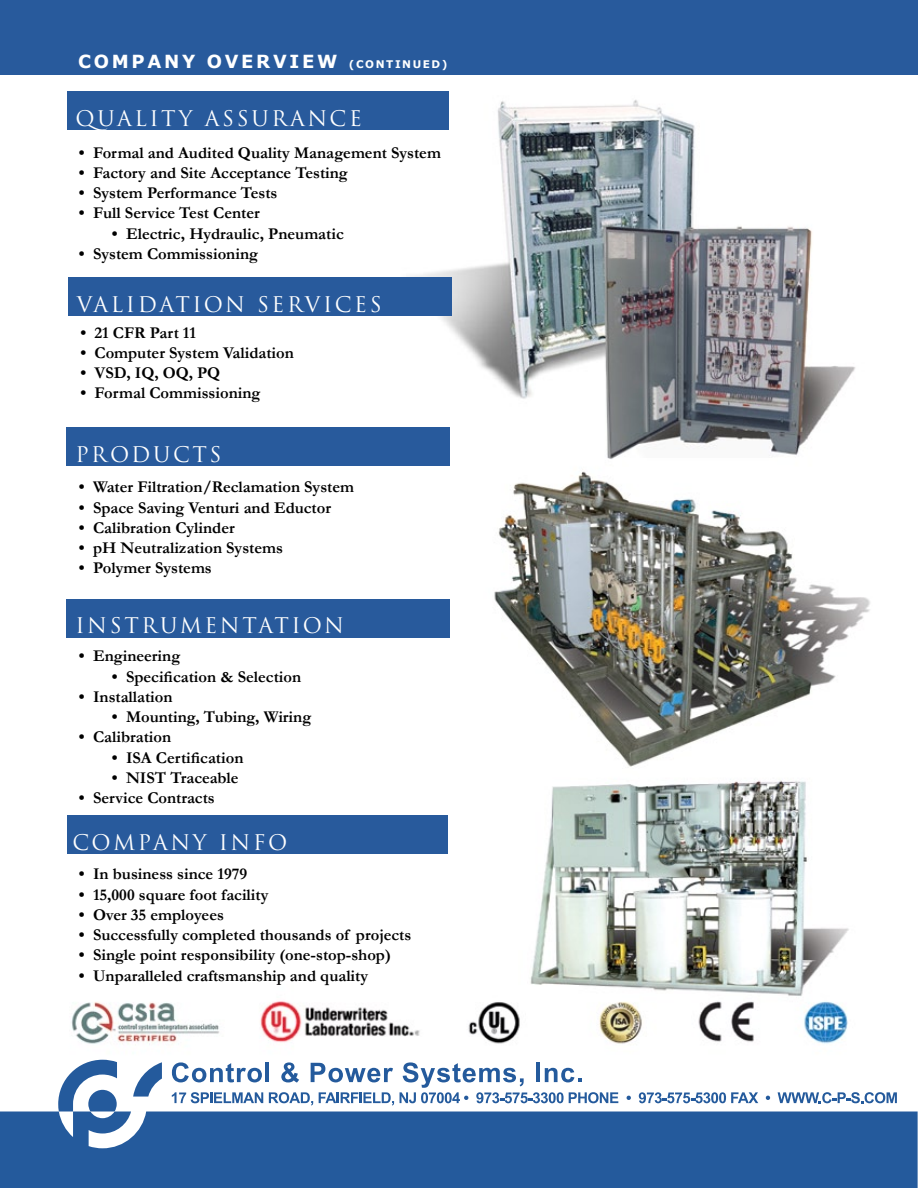
<style>
.page{position:relative;width:918px;height:1188px;background:#fff}
.page>*{position:absolute;margin:0;border:0;box-sizing:border-box;transform-origin:0 0}
.t1{font:21px "Trajan Pro";letter-spacing:.125em;color:#fff}
.t2{font:700 18px "Verdana";letter-spacing:.15em;color:#fff}
.t3{font:700 16.5px "Garamond";color:#000}
.s1{font-size:10.5px}
</style>
<div class="page">
<img style="left:0;top:74px;width:918px;height:1038px">
<div style="left:0;top:0;width:918px;height:74px;background:#285a9c"></div>
<div style="left:67px;top:428px;width:383px;height:38px;background:#285a9c"></div>
<div style="left:67px;top:599px;width:383px;height:38px;background:#285a9c"></div>
<div style="left:68px;top:815px;width:380px;height:38px;background:#285a9c"></div>
<div style="left:67px;top:92px;width:381px;height:38px;background:#285a9c"></div>
<div style="left:68px;top:278px;width:384px;height:38px;background:#285a9c"></div>
<div style="left:0;top:1112px;width:918px;height:76px;background:#245a9c"></div>
<svg style="left:58px;top:1060px;width:104px;height:88px"></svg>
<svg style="left:172px;top:1062px;width:90px;height:20px"></svg>
<hr style="left:266px;top:1063px;width:3px;height:19px;background:#245a9c">
<svg style="left:281px;top:1062px;width:18px;height:21px"></svg>
<svg style="left:311px;top:1063px;width:82px;height:19px"></svg>
<svg style="left:172px;top:1092px;width:91px;height:11px"></svg>
<svg style="left:269px;top:1092px;width:44px;height:14px"></svg>
<svg style="left:319px;top:1092px;width:75px;height:14px"></svg>
<svg style="left:400px;top:1062px;width:218px;height:41px"></svg>
<svg style="left:627px;top:1096px;width:4px;height:4px"></svg>
<svg style="left:639px;top:1092px;width:119px;height:11px"></svg>
<svg style="left:766px;top:1096px;width:4px;height:4px"></svg>
<svg style="left:778px;top:1092px;width:119px;height:11px"></svg>
<p class="t2" style="left:78px;top:50px;width:371px">cOMPANY OVERVIEW <span class="s1">(CONTINUED)</span></p>
<p class="t1" style="left:75px;top:105px;width:288px">QUALITY ASSURANCE</p>
<p class="t3" style="left:79px;top:141px;width:364px">• Formal and Audited Quality Management System</p>
<p class="t3" style="left:79px;top:161px;width:270px">• Factory and Site Acceptance Testing</p>
<p class="t3" style="left:79px;top:182px;width:200px">• System Performance Tests</p>
<p class="t3" style="left:79px;top:202px;width:182px">• Full Service Test Center</p>
<p class="t3" style="left:112px;top:222px;width:233px">• Electric, Hydraulic, Pneumatic</p>
<p class="t3" style="left:79px;top:242px;width:181px">• System Commissioning</p>
<p class="t1" style="left:77px;top:291px;width:306px">VALIDATION SERVICES</p>
<p class="t3" style="left:80px;top:322px;width:117px">• 21 CFR Part 11</p>
<p class="t3" style="left:80px;top:342px;width:215px">• Computer System Validation</p>
<p class="t3" style="left:80px;top:361px;width:141px">• VSD, IQ, OQ, PQ</p>
<p class="t3" style="left:80px;top:381px;width:182px">• Formal Commissioning</p>
<p class="t1" style="left:75px;top:441px;width:147px">PRODUCTS</p>
<p class="t3" style="left:79px;top:476px;width:277px">• Water Filtration/Reclamation System</p>
<p class="t3" style="left:79px;top:496px;width:254px">• Space Saving Venturi and Eductor</p>
<p class="t3" style="left:79px;top:516px;width:157px">• Calibration Cylinder</p>
<p class="t3" style="left:79px;top:537px;width:206px">• pH Neutralization Systems</p>
<p class="t3" style="left:79px;top:557px;width:134px">• Polymer Systems</p>
<p class="t1" style="left:75px;top:612px;width:270px">INSTRUMENTATION</p>
<p class="t3" style="left:79px;top:645px;width:103px">• Engineering</p>
<p class="t3" style="left:112px;top:665px;width:191px">• Specification &amp; Selection</p>
<p class="t3" style="left:79px;top:685px;width:95px">• Installation</p>
<p class="t3" style="left:112px;top:706px;width:201px">• Mounting, Tubing, Wiring</p>
<p class="t3" style="left:79px;top:726px;width:94px">• Calibration</p>
<p class="t3" style="left:112px;top:746px;width:133px">• ISA Certification</p>
<p class="t3" style="left:112px;top:766px;width:128px">• NIST Traceable</p>
<p class="t3" style="left:79px;top:787px;width:137px">• Service Contracts</p>
<p class="t1" style="left:72px;top:829px;width:217px">COMPANY INFO</p>
<p class="t3" style="left:79px;top:863px;width:170px">• In business since 1979</p>
<p class="t3" style="left:79px;top:883px;width:191px">• 15,000 square foot facility</p>
<p class="t3" style="left:79px;top:903px;width:147px">• Over 35 employees</p>
<p class="t3" style="left:79px;top:924px;width:334px">• Successfully completed thousands of projects</p>
<p class="t3" style="left:79px;top:944px;width:313px">• Single point responsibility (one-stop-shop)</p>
<p class="t3" style="left:79px;top:964px;width:291px">• Unparalleled craftsmanship and quality</p>
</div>
